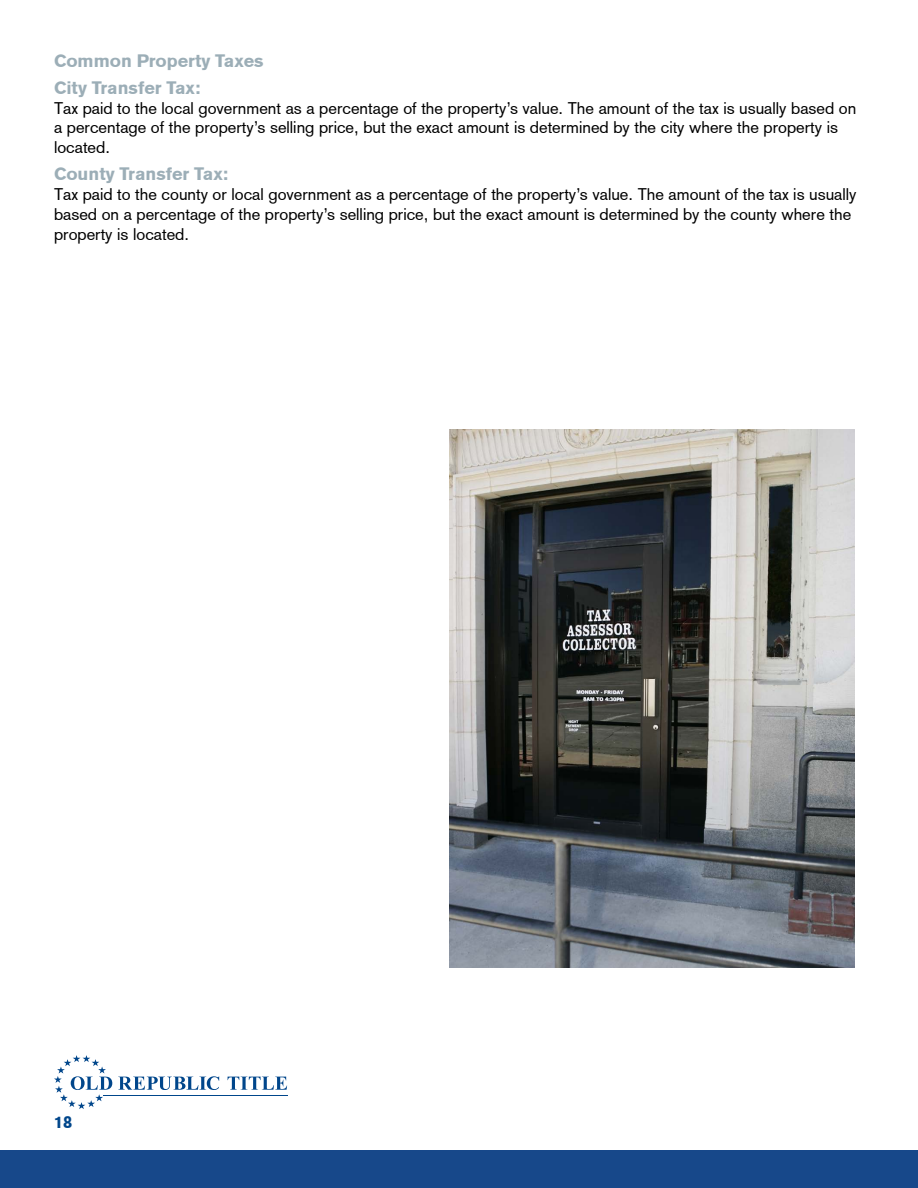
<style>
.page{position:relative;width:918px;height:1188px;background:#fff}
.page>*{position:absolute;margin:0;border:0;box-sizing:border-box;transform-origin:0 0}
.t1{font:700 18px/27px "Akzidenz Grotesk BE";color:#9caeb7}
.t2{font:16.5px/19.8px "Akzidenz Grotesk";color:#000}
.t3{font:900 16.5px "Akzidenz Grotesk";color:#00468b}
</style>
<div class="page">
<div style="left:0;top:1150px;width:918px;height:38px;background:#17488a"></div>
<svg style="left:118px;top:1076px;width:101px;height:14px"></svg>
<svg style="left:228px;top:1077px;width:59px;height:13px"></svg>
<svg style="left:54px;top:1055px;width:58px;height:54px"></svg>
<hr style="left:103px;top:1095px;width:184px;height:1px;background:#00468b">
<img style="left:449px;top:430px;width:405px;height:538px">
<p class="t1" style="left:54px;top:47px;width:211px">Common Property Taxes<br>City Transfer Tax:</p>
<p class="t2" style="left:54px;top:98px;width:804px">Tax paid to the local government as a percentage of the property’s value. The amount of the tax is usually based on a percentage of the property’s selling price, but the exact amount is determined by the city where the property is located.</p>
<p class="t1" style="left:54px;top:161px;width:176px">County Transfer Tax:</p>
<p class="t2" style="left:54px;top:184px;width:804px">Tax paid to the county or local government as a percentage of the property’s value. The amount of the tax is usually based on a percentage of the property’s selling price, but the exact amount is determined by the county where the property is located.</p>
<p class="t3" style="left:54px;top:1112px;width:20px">18</p>
</div>
